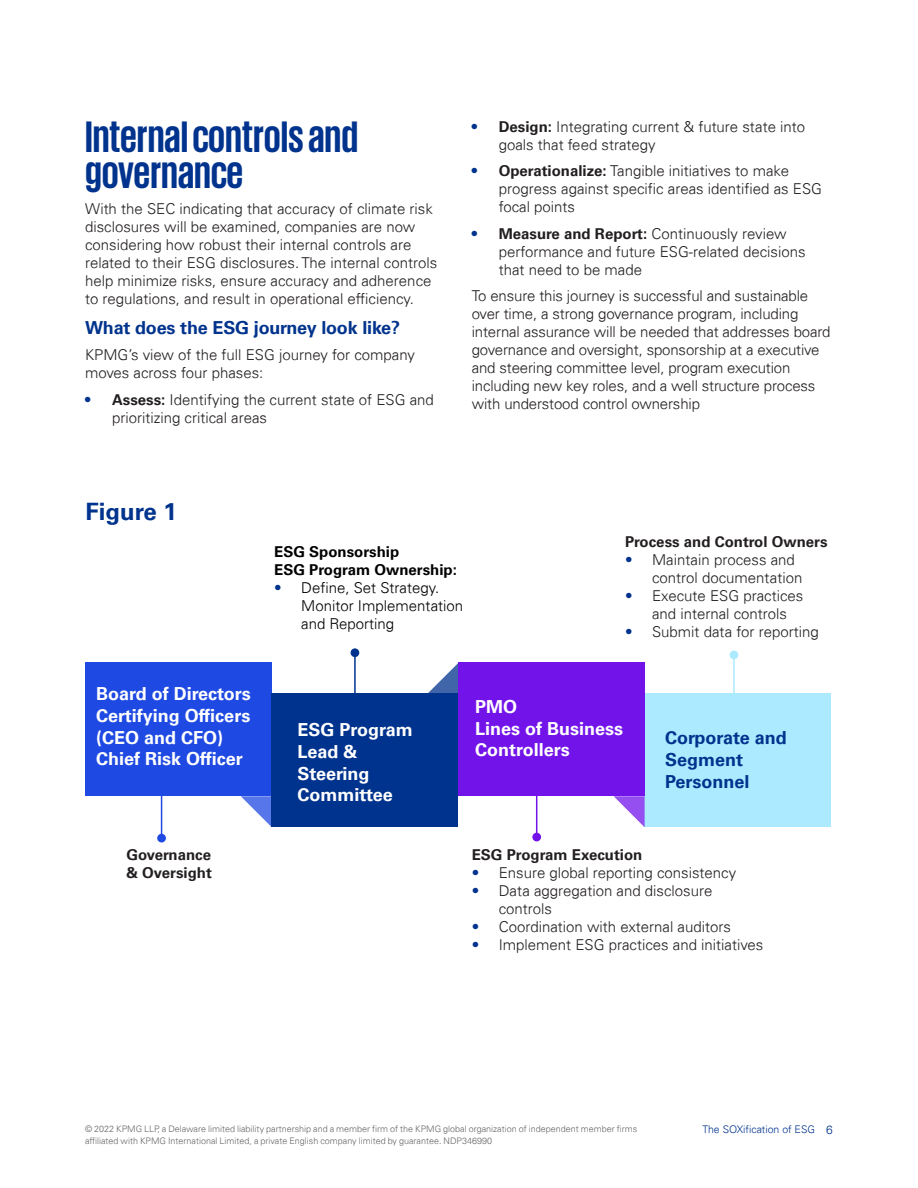
<style>
.page{position:relative;width:918px;height:1188px;background:#fff}
.page>*{position:absolute;margin:0;border:0;box-sizing:border-box;transform-origin:0 0}
.Subheading{font:700 45px/36px "KPMG";color:#00338d}
.Lead_Paragraph{font:700 24px "Univers 65";color:#00338d}
.Lead_Paragraph-2{font:700 18px/21.6px "Univers 65";color:#fff}
.Body_copy{font:700 18px "Univers 65";letter-spacing:-.01em;color:#00338d}
.Lead_Paragraph-3{font:700 18px "Univers 65";color:#00338d}
.Body_copy-2{font:300 15px/18px "Univers 45";color:#231f20}
.Lead_Paragraph-4{font:700 15px "Univers 65";color:#231f20}
.t1{font:300 15px/18px "Univers 45";color:#000}
.Lead_Paragraph-5{font:700 15px "Univers 65";color:#000}
.Body_copy-3{font:300 12px "Univers 45";color:#00338d}
.Body_copy-4{font:300 10.5px "Univers 45";color:#00338d}
.Legal_6pt{font:300 9px/12px "Univers 45";color:#666}
.s1{font-family:"Univers 65";font-weight:700;color:#00338d}
.s2{font-family:"Univers 65";font-weight:700}
.s3{color:#00338d}
</style>
<div class="page">
<div style="left:645px;top:694px;width:186px;height:133px;background:#aceaff"></div>
<div style="left:85px;top:663px;width:187px;height:133px;background:#1e49e2"></div>
<svg style="left:241px;top:796px;width:31px;height:31px"></svg>
<div style="left:272px;top:694px;width:186px;height:133px;background:#00338d"></div>
<svg style="left:427px;top:663px;width:31px;height:31px"></svg>
<div style="left:458px;top:663px;width:187px;height:133px;background:#7213ea"></div>
<svg style="left:614px;top:796px;width:31px;height:31px"></svg>
<hr style="left:161px;top:796px;width:1px;height:42px;background:#1e49e2">
<div style="left:157px;top:834px;width:9px;height:8px;background:#1e49e2;border-radius:50%"></div>
<hr style="left:536px;top:795px;width:1px;height:42px;background:#7213ea">
<div style="left:532px;top:833px;width:9px;height:8px;background:#7213ea;border-radius:50%"></div>
<hr style="left:354px;top:653px;width:2px;height:42px;background:#00338d">
<div style="left:351px;top:648px;width:8px;height:9px;background:#00338d;border-radius:50%"></div>
<hr style="left:733px;top:655px;width:2px;height:42px;background:#aceaff">
<div style="left:730px;top:651px;width:8px;height:8px;background:#aceaff;border-radius:50%"></div>
<p class="Subheading" style="left:85px;top:117px;width:275px">Internal controls and governance</p>
<p class="Body_copy-2" style="left:85px;top:200px;width:354px">With the SEC indicating that accuracy of climate risk disclosures will be examined, companies are now considering how robust their internal controls are related to their ESG disclosures. The internal controls help minimize risks, ensure accuracy and adherence to regulations, and result in operational efficiency.</p>
<p class="Body_copy" style="left:85px;top:317px;width:317px">What does the ESG journey look like?</p>
<p class="Body_copy-2" style="left:85px;top:346px;width:331px">KPMG’s view of the full ESG journey for company moves across four phases:</p>
<p class="Body_copy-2" style="left:112px;top:390px;width:323px;text-indent:-27px"><span class="s1">•</span> <span class="s2">Assess:</span> Identifying the current state of ESG and prioritizing critical areas</p>
<p class="Body_copy-2" style="left:499px;top:117px;width:308px;text-indent:-27px"><span class="s1">•</span> <span class="s2">Design:</span> Integrating current &amp; future state into goals that feed strategy</p>
<p class="Body_copy-2" style="left:499px;top:162px;width:325px;text-indent:-27px"><span class="s1">•</span> <span class="s2">Operationalize:</span> Tangible initiatives to make progress against specific areas identified as ESG focal points</p>
<p class="Body_copy-2" style="left:499px;top:224px;width:308px;text-indent:-27px"><span class="s1">•</span> <span class="s2">Measure and Report:</span> Continuously review performance and future ESG-related decisions that need to be made</p>
<p class="Body_copy-2" style="left:472px;top:287px;width:360px">To ensure this journey is successful and sustainable over time, a strong governance program, including internal assurance will be needed that addresses board governance and oversight, sponsorship at a executive and steering committee level, program execution including new key roles, and a well structure process with understood control ownership</p>
<p class="Lead_Paragraph" style="left:85px;top:497px;width:93px">Figure 1</p>
<p class="Lead_Paragraph-2" style="left:96px;top:683px;width:156px">Board of Directors</p>
<p class="Lead_Paragraph-2" style="left:96px;top:705px;width:156px">Certifying Officers (CEO and CFO)</p>
<p class="Lead_Paragraph-2" style="left:96px;top:748px;width:148px">Chief Risk Officer</p>
<p class="Lead_Paragraph-4" style="left:126px;top:846px;width:86px">Governance</p>
<p class="Lead_Paragraph-4" style="left:126px;top:864px;width:87px">&amp; Oversight</p>
<p class="Lead_Paragraph-5" style="left:274px;top:543px;width:127px">ESG Sponsorship</p>
<p class="Lead_Paragraph-5" style="left:274px;top:561px;width:184px">ESG Program Ownership:</p>
<p class="t1" style="left:301px;top:579px;width:163px;text-indent:-27px"><span class="s3">•</span> Define, Set Strategy.<br>Monitor Implementation and Reporting</p>
<p class="Lead_Paragraph-4" style="left:625px;top:533px;width:204px">Process and Control Owners</p>
<p class="Body_copy-2" style="left:652px;top:551px;width:152px;text-indent:-27px"><span class="s3">•</span> Maintain process and control documentation</p>
<p class="Body_copy-2" style="left:652px;top:587px;width:153px;text-indent:-27px"><span class="s3">•</span> Execute ESG practices and internal controls</p>
<p class="Body_copy-2" style="left:625px;top:623px;width:195px"><span class="s3">•</span> Submit data for reporting</p>
<p class="Lead_Paragraph-2" style="left:298px;top:719px;width:117px">ESG Program<br>Lead &amp;</p>
<p class="Lead_Paragraph-2" style="left:298px;top:763px;width:97px">Steering<br>Committee</p>
<p class="Lead_Paragraph-2" style="left:475px;top:696px;width:43px">PMO</p>
<p class="Lead_Paragraph-2" style="left:475px;top:718px;width:150px">Lines of Business</p>
<p class="Lead_Paragraph-2" style="left:475px;top:739px;width:96px">Controllers</p>
<p class="Lead_Paragraph-3" style="left:665px;top:727px;width:123px">Corporate and</p>
<p class="Lead_Paragraph-3" style="left:665px;top:749px;width:80px">Segment</p>
<p class="Lead_Paragraph-3" style="left:665px;top:771px;width:86px">Personnel</p>
<p class="Lead_Paragraph-4" style="left:472px;top:846px;width:172px">ESG Program Execution</p>
<p class="Body_copy-2" style="left:472px;top:864px;width:266px"><span class="s3">•</span> Ensure global reporting consistency</p>
<p class="Body_copy-2" style="left:499px;top:882px;width:215px;text-indent:-27px"><span class="s3">•</span> Data aggregation and disclosure controls</p>
<p class="Body_copy-2" style="left:472px;top:918px;width:261px"><span class="s3">•</span> Coordination with external auditors</p>
<p class="Body_copy-2" style="left:472px;top:936px;width:293px"><span class="s3">•</span> Implement ESG practices and initiatives</p>
<p class="Legal_6pt" style="left:85px;top:1122px;width:554px">© 2022 KPMG LLP, a Delaware limited liability partnership and a member firm of the KPMG global organization of independent member firms affiliated with KPMG International Limited, a private English company limited by guarantee. NDP346990</p>
<p class="Body_copy-4" style="left:702px;top:1123px;width:114px">The SOXification of ESG</p>
<p class="Body_copy-3" style="left:826px;top:1122px;width:8px">6</p>
</div>
